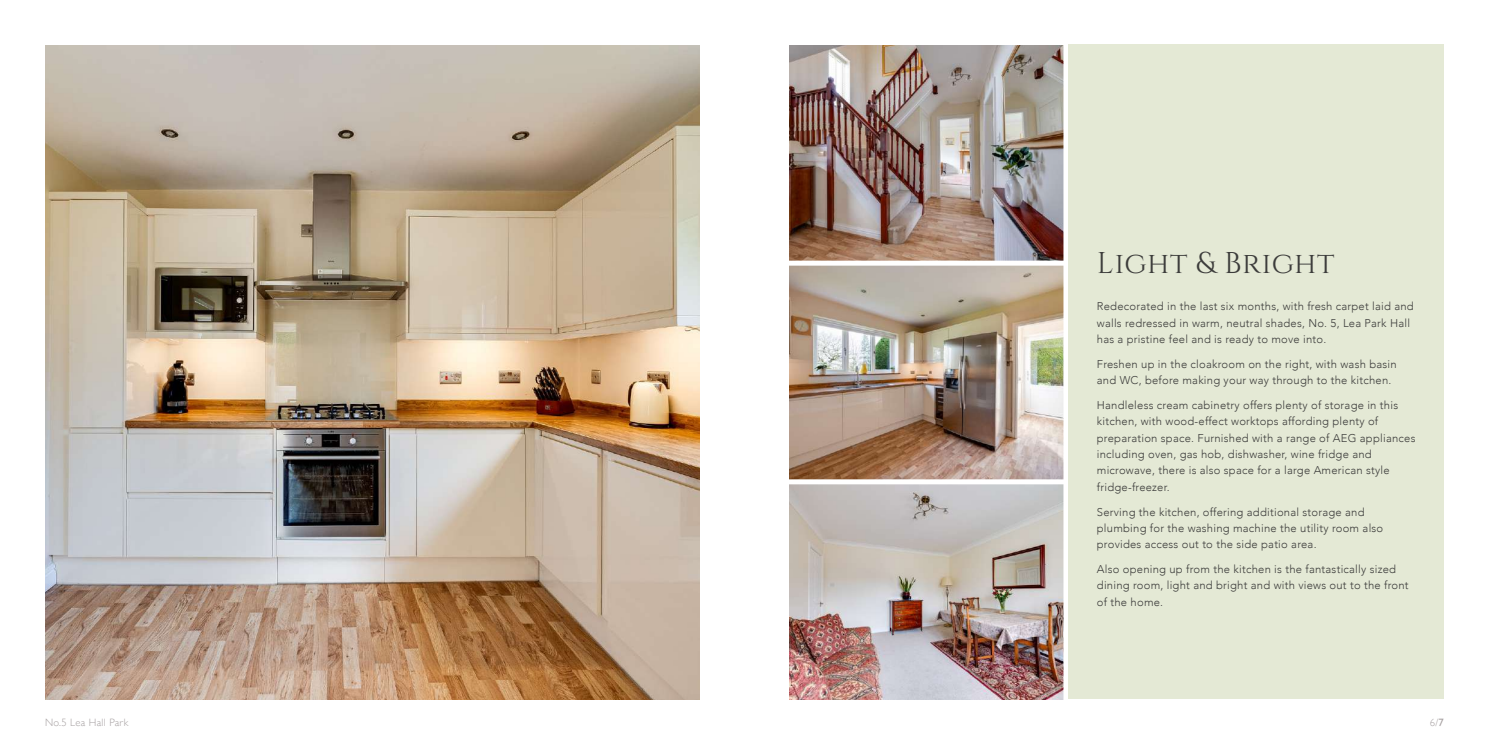
<style>
.page{position:relative;width:1489px;height:745px;background:#fff}
.page>*{position:absolute;margin:0;border:0;box-sizing:border-box;transform-origin:0 0}
.t1{font:30px "Cinzel";letter-spacing:.01em;color:#3c3c3b}
.t2{font:300 11.25px/16.2px "Avenir";letter-spacing:.02em;color:#3c3c3b}
.t3{font:300 10.62px "Gill Sans";letter-spacing:.025em;color:#a6a0a1}
.s1{font-weight:400}
</style>
<div class="page">
<div style="left:1068px;top:44px;width:375px;height:655px;background:#e4e9d5"></div>
<img style="left:789px;top:45px;width:274px;height:215px">
<img style="left:789px;top:265px;width:274px;height:214px">
<img style="left:789px;top:484px;width:274px;height:215px">
<img style="left:45px;top:45px;width:654px;height:654px">
<svg style="left:1063px;top:45px;width:1px;height:655px"></svg>
<h1 class="t1" style="left:1096px;top:245px;width:239px">Light &amp; Bright</h1>
<p class="t2" style="left:1096px;top:298px;width:318px">Redecorated in the last six months, with fresh carpet laid and walls redressed in warm, neutral shades, No. 5, Lea Park Hall has a pristine feel and is ready to move into.</p>
<p class="t2" style="left:1096px;top:355px;width:301px">Freshen up in the cloakroom on the right, with wash basin and WC, before making your way through to the kitchen.</p>
<p class="t2" style="left:1096px;top:397px;width:320px">Handleless cream cabinetry offers plenty of storage in this kitchen, with wood-effect worktops affording plenty of preparation space. Furnished with a range of AEG appliances including oven, gas hob, dishwasher, wine fridge and microwave, there is also space for a large American style fridge-freezer.</p>
<p class="t2" style="left:1096px;top:503px;width:288px">Serving the kitchen, offering additional storage and plumbing for the washing machine the utility room also provides access out to the side patio area.</p>
<p class="t2" style="left:1096px;top:560px;width:313px">Also opening up from the kitchen is the fantastically sized dining room, light and bright and with views out to the front of the home.</p>
<p class="t3" style="left:45px;top:713px;width:85px">No.5 Lea Hall Park</p>
<p class="t3" style="left:1429px;top:713px;width:16px">6/<span class="s1">7</span></p>
</div>
